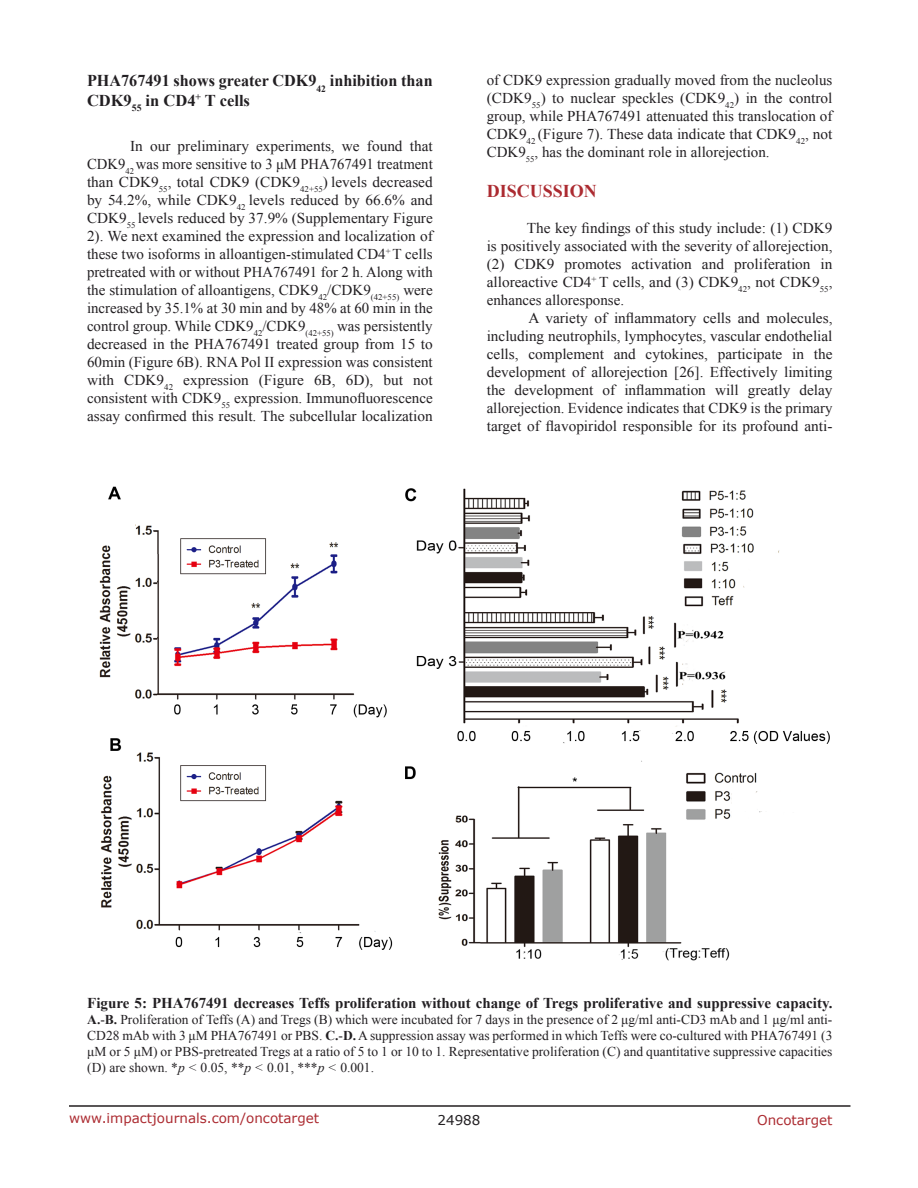
<style>
.page{position:relative;width:918px;height:1188px;background:#fff}
.page>*{position:absolute;margin:0;border:0;box-sizing:border-box;transform-origin:0 0}
.Heading{font:700 18px "Times New Roman";color:#ac2b31}
.SubHeading{font:700 16.5px/19.8px "Times New Roman";color:#221f22}
.BodyText{font:15px/18px "Times New Roman";color:#221f22;text-align:justify}
.FigureText{font:700 15px "Times New Roman";color:#221f22}
.FigureText-2{font:13.5px/16.2px "Times New Roman";color:#221f22;text-align:justify}
.t1{font:13.5px "Verdana";color:#ac2b31}
.t2{font:13.5px "Verdana";color:#221f22}
.s1{font-weight:700}
.s2{font-style:italic}
</style>
<div class="page">
<hr style="left:69px;top:1105px;width:781px;height:2px;background:#231f20">
<img style="left:99px;top:486px;width:731px;height:475px">
<p class="SubHeading" style="left:87px;top:70px;width:347px">PHA767491 shows greater CDK9<sub>42</sub> inhibition than<br>CDK9<sub>55</sub> in CD4<sup>+</sup> T cells</p>
<p class="BodyText" style="left:87px;top:137px;width:347px;text-indent:43px">In our preliminary experiments, we found that CDK9<sub>42</sub> was more sensitive to 3 μM PHA767491 treatment than CDK9<sub>55</sub>, total CDK9 (CDK9<sub>42+55</sub>) levels decreased by 54.2%, while CDK9<sub>42</sub> levels reduced by 66.6% and CDK9<sub>55</sub> levels reduced by 37.9% (Supplementary Figure 2). We next examined the expression and localization of these two isoforms in alloantigen-stimulated CD4<sup>+</sup> T cells pretreated with or without PHA767491 for 2 h. Along with the stimulation of alloantigens, CDK9<sub>42</sub>/CDK9<sub>(42+55)</sub> were increased by 35.1% at 30 min and by 48% at 60 min in the control group. While CDK9<sub>42</sub>/CDK9<sub>(42+55)</sub> was persistently decreased in the PHA767491 treated group from 15 to 60min (Figure 6B). RNA Pol II expression was consistent with CDK9<sub>42</sub> expression (Figure 6B, 6D), but not consistent with CDK9<sub>55</sub> expression. Immunofluorescence assay confirmed this result. The subcellular localization</p>
<p class="BodyText" style="left:487px;top:71px;width:347px">of CDK9 expression gradually moved from the nucleolus (CDK9<sub>55</sub>) to nuclear speckles (CDK9<sub>42</sub>) in the control group, while PHA767491 attenuated this translocation of CDK9<sub>42</sub> (Figure 7). These data indicate that CDK9<sub>42</sub>, not CDK9<sub>55</sub>, has the dominant role in allorejection.</p>
<p class="Heading" style="left:487px;top:179px;width:112px">DISCUSSION</p>
<p class="BodyText" style="left:487px;top:219px;width:347px;text-indent:40px">The key findings of this study include: (1) CDK9 is positively associated with the severity of allorejection, (2) CDK9 promotes activation and proliferation in alloreactive CD4<sup>+</sup> T cells, and (3) CDK9<sub>42</sub>, not CDK9<sub>55</sub>, enhances alloresponse.</p>
<p class="BodyText" style="left:487px;top:309px;width:347px;text-indent:42px">A variety of inflammatory cells and molecules, including neutrophils, lymphocytes, vascular endothelial cells, complement and cytokines, participate in the development of allorejection [26]. Effectively limiting the development of inflammation will greatly delay allorejection. Evidence indicates that CDK9 is the primary target of flavopiridol responsible for its profound anti-</p>
<p class="FigureText" style="left:87px;top:992px;width:747px">Figure 5: PHA767491 decreases Teffs proliferation without change of Tregs proliferative and suppressive capacity.</p>
<p class="FigureText-2" style="left:87px;top:1011px;width:747px"><span class="s1">A.</span>-<span class="s1">B.</span> Proliferation of Teffs (A) and Tregs (B) which were incubated for 7 days in the presence of 2 μg/ml anti-CD3 mAb and 1 μg/ml anti-CD28 mAb with 3 μM PHA767491 or PBS. <span class="s1">C.</span>-<span class="s1">D.</span> A suppression assay was performed in which Teffs were co-cultured with PHA767491 (3 μM or 5 μM) or PBS-pretreated Tregs at a ratio of 5 to 1 or 10 to 1. Representative proliferation (C) and quantitative suppressive capacities (D) are shown. *<span class="s2">p &lt;</span> 0.05, **<span class="s2">p &lt;</span> 0.01, ***<span class="s2">p &lt;</span> 0.001.</p>
<p class="t1" style="left:69px;top:1109px;width:252px">www.impactjournals.com/oncotarget</p>
<p class="t2" style="left:438px;top:1111px;width:44px">24988</p>
<p class="t1" style="left:757px;top:1111px;width:77px">Oncotarget</p>
</div>
